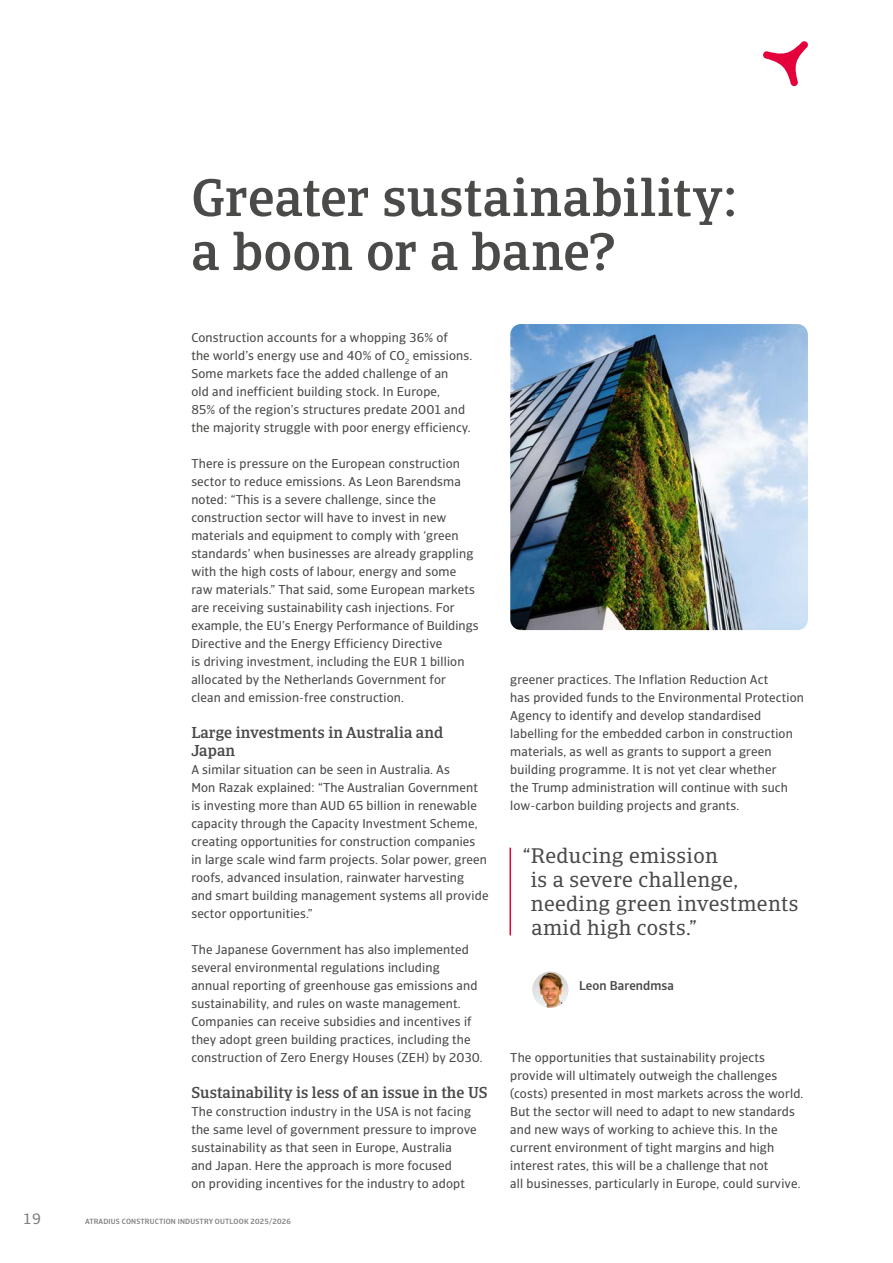
<style>
.page{position:relative;width:893px;height:1263px;background:#fff}
.page>*{position:absolute;margin:0;border:0;box-sizing:border-box;transform-origin:0 0}
.t1{font:500 52.5px/54px "GCO";letter-spacing:.01em;color:#4a4a49}
.t2{font:21px/24px "GCO";letter-spacing:.02em;color:#4a4a49}
.t3{font:500 15.75px/18px "GCO";letter-spacing:.005em;color:#4a4a49}
.t4{font:15px "GCO Sans";color:#7e7e7d}
.t5{font:12.75px/18px "GCO Sans";letter-spacing:.015em;color:#4a4a49}
.t6{font:500 12.75px "GCO Sans";letter-spacing:.01em;color:#4a4a49}
.t7{font:500 7.5px "GCO Sans";letter-spacing:.02em;color:#7e7e7d}
</style>
<div class="page">
<img style="left:510px;top:324px;width:298px;height:306px">
<svg style="left:763px;top:41px;width:45px;height:45px"></svg>
<hr style="left:509px;top:848px;width:2px;height:87px;background:#e4003a">
<img style="left:532px;top:972px;width:36px;height:36px;border-radius:18px">
<h1 class="t1" style="left:191px;top:171px;width:547px">Greater sustainability: a boon or a bane?</h1>
<p class="t5" style="left:191px;top:329px;width:282px">Construction accounts for a whopping 36% of<br>the world’s energy use and 40% of CO<sub>2</sub> emissions.<br>Some markets face the added challenge of an<br>old and inefficient building stock. In Europe,<br>85% of the region’s structures predate 2001 and the majority struggle with poor energy efficiency.</p>
<p class="t5" style="left:191px;top:455px;width:289px">There is pressure on the European construction sector to reduce emissions. As Leon Barendsma noted: “This is a severe challenge, since the construction sector will have to invest in new materials and equipment to comply with ‘green standards’ when businesses are already grappling with the high costs of labour, energy and some raw materials.” That said, some European markets are receiving sustainability cash injections. For example, the EU’s Energy Performance of Buildings Directive and the Energy Efficiency Directive<br>is driving investment, including the EUR 1 billion allocated by the Netherlands Government for clean and emission-free construction.</p>
<p class="t3" style="left:191px;top:724px;width:253px">Large investments in Australia and<br>Japan</p>
<p class="t5" style="left:191px;top:761px;width:299px">A similar situation can be seen in Australia. As<br>Mon Razak explained: “The Australian Government is investing more than AUD 65 billion in renewable capacity through the Capacity Investment Scheme, creating opportunities for construction companies in large scale wind farm projects. Solar power, green roofs, advanced insulation, rainwater harvesting<br>and smart building management systems all provide sector opportunities.”</p>
<p class="t5" style="left:191px;top:941px;width:293px">The Japanese Government has also implemented several environmental regulations including<br>annual reporting of greenhouse gas emissions and sustainability, and rules on waste management.<br>Companies can receive subsidies and incentives if they adopt green building practices, including the construction of Zero Energy Houses (ZEH) by 2030.</p>
<p class="t3" style="left:191px;top:1084px;width:298px">Sustainability is less of an issue in the US</p>
<p class="t5" style="left:191px;top:1103px;width:287px">The construction industry in the USA is not facing the same level of government pressure to improve sustainability as that seen in Europe, Australia<br>and Japan. Here the approach is more focused<br>on providing incentives for the industry to adopt</p>
<p class="t4" style="left:23px;top:1210px;width:20px">19</p>
<p class="t7" style="left:85px;top:1217px;width:207px">ATRADIUS CONSTRUCTION INDUSTRY OUTLOOK 2025/2026</p>
<p class="t5" style="left:510px;top:671px;width:295px">greener practices. The Inflation Reduction Act<br>has provided funds to the Environmental Protection Agency to identify and develop standardised labelling for the embedded carbon in construction materials, as well as grants to support a green building programme. It is not yet clear whether<br>the Trump administration will continue with such low-carbon building projects and grants.</p>
<h2 class="t2" style="left:531px;top:844px;width:269px;text-indent:-8px">“Reducing emission<br>is a severe challenge, needing green investments amid high costs.”</h2>
<p class="t6" style="left:579px;top:978px;width:96px">Leon Barendmsa</p>
<p class="t5" style="left:510px;top:1049px;width:295px">The opportunities that sustainability projects provide will ultimately outweigh the challenges (costs) presented in most markets across the world.<br>But the sector will need to adapt to new standards and new ways of working to achieve this. In the current environment of tight margins and high interest rates, this will be a challenge that not<br>all businesses, particularly in Europe, could survive.</p>
</div>
